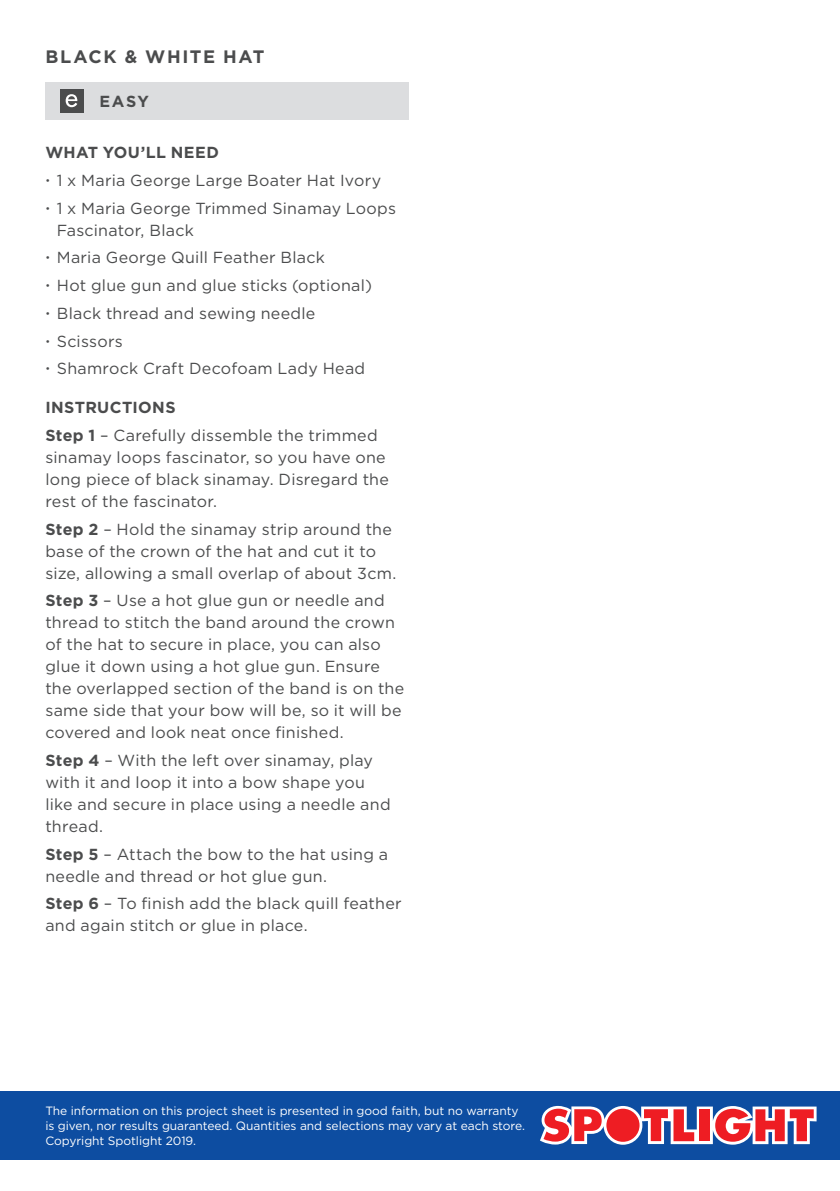
<style>
.page{position:relative;width:840px;height:1191px;background:#fff}
.page>*{position:absolute;margin:0;border:0;box-sizing:border-box;transform-origin:0 0}
.t1{font:700 18px "Gotham";letter-spacing:.085em;color:#4b4c4d}
.PROJECT_COPY{font:16px/22px "Gotham";letter-spacing:.015em;color:#4b4c4d}
.SUBHEAD{font:700 16px "Gotham";letter-spacing:.025em;color:#4b4c4d}
.t2{font:12px/15px "Gotham";letter-spacing:-.005em;color:#fff}
.s1{font-size:10px}
.s2{font-weight:700}
</style>
<div class="page">
<div style="left:45px;top:82px;width:363px;height:37px;background:#dcdddf"></div>
<div style="left:60px;top:89px;width:23px;height:24px;background:#4b4c4d"></div>
<svg style="left:66px;top:94px;width:11px;height:13px"></svg>
<div style="left:0;top:1090px;width:839px;height:69px;background:#0d4da1"></div>
<svg style="left:540px;top:1106px;width:276px;height:38px;background:#c97082"></svg>
<p class="t1" style="left:45px;top:45px;width:221px">BLACK &amp; WHITE HAT</p>
<p class="SUBHEAD" style="left:99px;top:91px;width:51px">EASY</p>
<p class="SUBHEAD" style="left:45px;top:142px;width:175px">WHAT YOU’LL NEED</p>
<p class="PROJECT_COPY" style="left:45px;top:169px;width:337px"><span class="s1">•</span> 1 x Maria George Large Boater Hat Ivory</p>
<p class="PROJECT_COPY" style="left:57px;top:197px;width:340px;text-indent:-11px"><span class="s1">•</span> 1 x Maria George Trimmed Sinamay Loops<br>Fascinator, Black</p>
<p class="PROJECT_COPY" style="left:45px;top:246px;width:281px"><span class="s1">•</span> Maria George Quill Feather Black</p>
<p class="PROJECT_COPY" style="left:45px;top:274px;width:328px"><span class="s1">•</span> Hot glue gun and glue sticks (optional)</p>
<p class="PROJECT_COPY" style="left:45px;top:302px;width:271px"><span class="s1">•</span> Black thread and sewing needle</p>
<p class="PROJECT_COPY" style="left:45px;top:329px;width:79px"><span class="s1">•</span> Scissors</p>
<p class="PROJECT_COPY" style="left:45px;top:357px;width:321px"><span class="s1">•</span> Shamrock Craft Decofoam Lady Head</p>
<p class="SUBHEAD" style="left:45px;top:397px;width:132px">INSTRUCTIONS</p>
<p class="PROJECT_COPY" style="left:45px;top:424px;width:345px"><span class="s2">Step 1</span> – Carefully dissemble the trimmed sinamay loops fascinator, so you have one long piece of black sinamay. Disregard the rest of the fascinator.</p>
<p class="PROJECT_COPY" style="left:45px;top:517px;width:352px"><span class="s2">Step 2</span> – Hold the sinamay strip around the base of the crown of the hat and cut it to size, allowing a small overlap of about 3cm.</p>
<p class="PROJECT_COPY" style="left:45px;top:589px;width:360px"><span class="s2">Step 3</span> – Use a hot glue gun or needle and thread to stitch the band around the crown of the hat to secure in place, you can also glue it down using a hot glue gun. Ensure the overlapped section of the band is on the same side that your bow will be, so it will be covered and look neat once finished.</p>
<p class="PROJECT_COPY" style="left:45px;top:749px;width:346px"><span class="s2">Step 4</span> – With the left over sinamay, play with it and loop it into a bow shape you like and secure in place using a needle and thread.</p>
<p class="PROJECT_COPY" style="left:45px;top:842px;width:344px"><span class="s2">Step 5</span> – Attach the bow to the hat using a needle and thread or hot glue gun.</p>
<p class="PROJECT_COPY" style="left:45px;top:892px;width:357px"><span class="s2">Step 6</span> – To finish add the black quill feather and again stitch or glue in place.</p>
<p class="t2" style="left:45px;top:1103px;width:481px">The information on this project sheet is presented in good faith, but no warranty is given, nor results guaranteed. Quantities and selections may vary at each store.<br>Copyright Spotlight 2019.</p>
</div>
